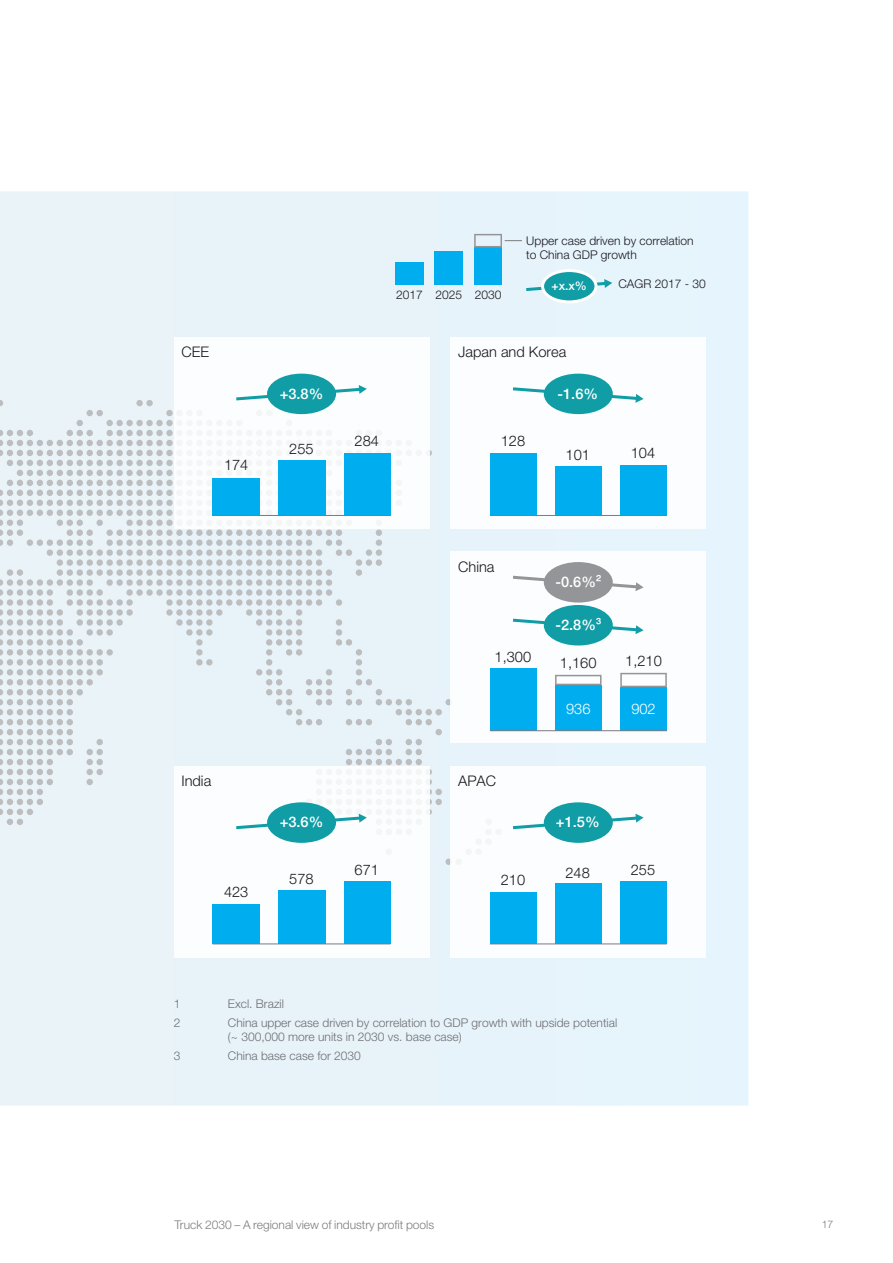
<style>
.page{position:relative;width:893px;height:1263px;background:#fff}
.page>*{position:absolute;margin:0;border:0;box-sizing:border-box;transform-origin:0 0}
.t1{font:300 14.7px "Helvetica Neue LT Std";color:#19181d}
.t2{font:500 14.7px "Helvetica Neue LT Std";color:#fff}
.t3{font:300 14.7px "Helvetica Neue LT Std";color:#fff}
.t4{font:300 12px/14.4px "Helvetica Neue LT Std";color:#6d6e71}
.t5{font:300 12px/14.4px "Helvetica Neue LT Std";color:#19181d}
.t6{font:300 12px "Helvetica Neue LT Std";color:#7b7c7f}
.t7{font:500 12px "Helvetica Neue LT Std";color:#fff}
.t8{font:300 10.5px "Helvetica Neue LT Std";color:#7b7c7f}
</style>
<div class="page">
<div style="left:0;top:191px;width:748px;height:915px;background:#e8f3f9"></div>
<svg style="left:0;top:390px;width:502px;height:515px;background:#e0e9ee"></svg>
<div style="left:451px;top:766px;width:255px;height:191px;background:#fff"></div>
<div style="left:174px;top:766px;width:255px;height:191px;background:#fff"></div>
<div style="left:451px;top:337px;width:255px;height:192px;background:#fff"></div>
<div style="left:174px;top:337px;width:255px;height:192px;background:#fff"></div>
<div style="left:451px;top:552px;width:255px;height:191px;background:#fff"></div>
<div style="left:490px;top:453px;width:46px;height:62px;background:#00aeef"></div>
<div style="left:555px;top:466px;width:46px;height:49px;background:#00aeef"></div>
<div style="left:620px;top:465px;width:47px;height:50px;background:#00aeef"></div>
<div style="left:213px;top:478px;width:47px;height:37px;background:#00aeef"></div>
<div style="left:278px;top:460px;width:47px;height:55px;background:#00aeef"></div>
<div style="left:344px;top:453px;width:47px;height:62px;background:#00aeef"></div>
<div style="left:490px;top:892px;width:46px;height:52px;background:#00aeef"></div>
<div style="left:555px;top:883px;width:46px;height:61px;background:#00aeef"></div>
<div style="left:620px;top:881px;width:47px;height:63px;background:#00aeef"></div>
<div style="left:213px;top:904px;width:47px;height:40px;background:#00aeef"></div>
<div style="left:278px;top:890px;width:47px;height:54px;background:#00aeef"></div>
<div style="left:344px;top:881px;width:47px;height:63px;background:#00aeef"></div>
<div style="left:490px;top:668px;width:46px;height:63px;background:#00aeef"></div>
<div style="left:555px;top:685px;width:46px;height:46px;background:#00aeef"></div>
<div style="left:620px;top:687px;width:47px;height:44px;background:#00aeef"></div>
<svg style="left:555px;top:675px;width:46px;height:10px"></svg>
<svg style="left:620px;top:673px;width:47px;height:14px"></svg>
<svg style="left:236px;top:385px;width:131px;height:17px"></svg>
<div style="left:267px;top:374px;width:69px;height:40px;background:#109da5;border-radius:50%"></div>
<svg style="left:513px;top:386px;width:131px;height:17px"></svg>
<div style="left:544px;top:374px;width:69px;height:40px;background:#109da5;border-radius:50%"></div>
<svg style="left:512px;top:617px;width:132px;height:17px"></svg>
<div style="left:544px;top:605px;width:69px;height:40px;background:#109da5;border-radius:50%"></div>
<svg style="left:236px;top:814px;width:131px;height:17px"></svg>
<div style="left:267px;top:802px;width:69px;height:41px;background:#109da5;border-radius:50%"></div>
<svg style="left:512px;top:814px;width:132px;height:17px"></svg>
<div style="left:544px;top:802px;width:69px;height:41px;background:#109da5;border-radius:50%"></div>
<svg style="left:513px;top:574px;width:131px;height:17px"></svg>
<div style="left:544px;top:562px;width:69px;height:40px;background:#939598;border-radius:50%"></div>
<div style="left:395px;top:262px;width:29px;height:23px;background:#00aeef"></div>
<div style="left:434px;top:252px;width:29px;height:33px;background:#00aeef"></div>
<div style="left:474px;top:247px;width:28px;height:38px;background:#00aeef"></div>
<svg style="left:523px;top:279px;width:89px;height:14px"></svg>
<div style="left:543px;top:271px;width:53px;height:31px;background:#109da5;border-radius:50%"></div>
<div style="left:541px;top:269px;width:56px;height:34px;border:3px solid #fff;border-radius:50%"></div>
<hr style="left:213px;top:944px;width:178px;height:1px;background:#7b7c7f">
<hr style="left:490px;top:944px;width:177px;height:1px;background:#7b7c7f">
<hr style="left:490px;top:730px;width:177px;height:1px;background:#7b7c7f">
<hr style="left:490px;top:515px;width:177px;height:1px;background:#7b7c7f">
<hr style="left:213px;top:515px;width:176px;height:1px;background:#7b7c7f">
<svg style="left:474px;top:234px;width:48px;height:13px"></svg>
<p class="t5" style="left:396px;top:288px;width:107px">2017 2025 2030</p>
<p class="t5" style="left:526px;top:233px;width:169px">Upper case driven by correlation to China GDP growth</p>
<p class="t7" style="left:552px;top:279px;width:37px">+x.x%</p>
<p class="t5" style="left:618px;top:277px;width:89px">CAGR 2017 - 30</p>
<p class="t1" style="left:181px;top:343px;width:29px">CEE</p>
<p class="t1" style="left:458px;top:343px;width:110px">Japan and Korea</p>
<p class="t1" style="left:224px;top:456px;width:26px">174</p>
<p class="t2" style="left:280px;top:384px;width:45px">+3.8%</p>
<p class="t2" style="left:557px;top:384px;width:42px">-1.6%</p>
<p class="t1" style="left:289px;top:439px;width:26px">255</p>
<p class="t1" style="left:355px;top:432px;width:26px">284</p>
<p class="t1" style="left:501px;top:432px;width:26px">128</p>
<p class="t1" style="left:566px;top:445px;width:26px">101</p>
<p class="t1" style="left:631px;top:444px;width:26px">104</p>
<p class="t1" style="left:458px;top:558px;width:38px">China</p>
<p class="t1" style="left:495px;top:648px;width:38px">1,300</p>
<p class="t2" style="left:555px;top:573px;width:47px">-0.6%²</p>
<p class="t2" style="left:555px;top:616px;width:47px">-2.8%³</p>
<p class="t1" style="left:560px;top:653px;width:38px">1,160</p>
<p class="t1" style="left:625px;top:652px;width:38px">1,210</p>
<p class="t3" style="left:566px;top:699px;width:26px">936</p>
<p class="t3" style="left:631px;top:699px;width:26px">902</p>
<p class="t1" style="left:181px;top:772px;width:31px">India</p>
<p class="t1" style="left:458px;top:772px;width:39px">APAC</p>
<p class="t1" style="left:224px;top:883px;width:26px">423</p>
<p class="t2" style="left:280px;top:813px;width:45px">+3.6%</p>
<p class="t2" style="left:556px;top:813px;width:45px">+1.5%</p>
<p class="t1" style="left:289px;top:869px;width:26px">578</p>
<p class="t1" style="left:355px;top:860px;width:26px">671</p>
<p class="t1" style="left:501px;top:871px;width:26px">210</p>
<p class="t1" style="left:565px;top:863px;width:26px">248</p>
<p class="t1" style="left:631px;top:860px;width:26px">255</p>
<p class="t4" style="left:174px;top:996px;width:8px">1</p>
<p class="t4" style="left:228px;top:996px;width:58px">Excl. Brazil</p>
<p class="t4" style="left:174px;top:1015px;width:8px">2</p>
<p class="t4" style="left:228px;top:1015px;width:391px">China upper case driven by correlation to GDP growth with upside potential (~ 300,000 more units in 2030 vs. base case)</p>
<p class="t4" style="left:174px;top:1049px;width:8px">3</p>
<p class="t4" style="left:228px;top:1049px;width:134px">China base case for 2030</p>
<p class="t6" style="left:174px;top:1217px;width:261px">Truck 2030 – A regional view of industry profit pools</p>
<p class="t8" style="left:822px;top:1218px;width:13px">17</p>
</div>
